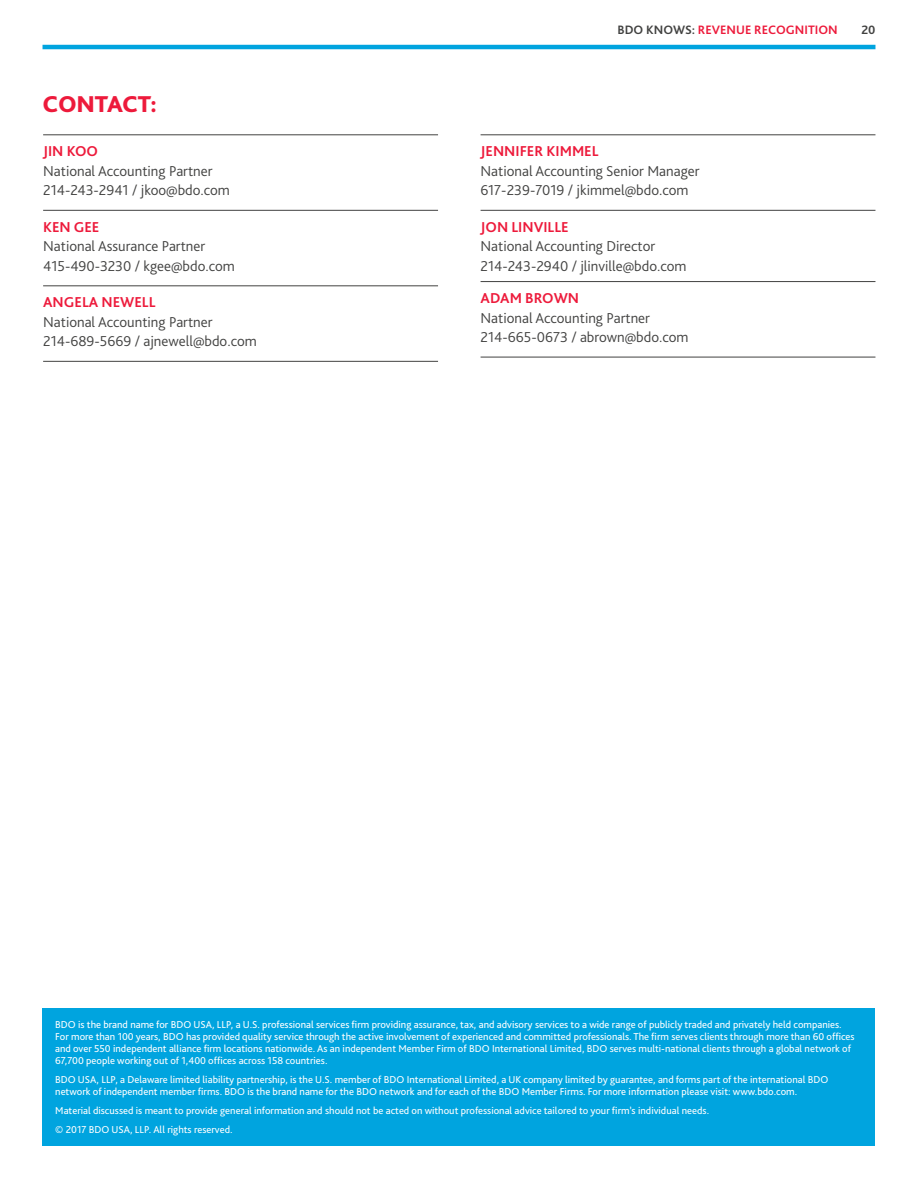
<style>
.page{position:relative;width:918px;height:1188px;background:#fff}
.page>*{position:absolute;margin:0;border:0;box-sizing:border-box;transform-origin:0 0}
.t1{font:800 24px "Bliss Pro";letter-spacing:-.005em;color:#ed1a3b}
.t2{font:300 15px/19.5px "Bliss Pro";color:#424241}
.t3{font:700 15px "Bliss Pro";color:#ed1a3b}
.t4{font:700 12.75px "Bliss Pro";color:#ed1a3b}
.t5{font:700 12.75px "Bliss Pro";color:#424241}
.t6{font:10.5px/12px "Bliss Pro";color:#fff}
.s1{color:#424241}
</style>
<div class="page">
<hr style="left:43px;top:45px;width:832px;height:4px;background:#00a4df">
<div style="left:43px;top:1008px;width:832px;height:137px;background:#00a4df"></div>
<hr style="left:43px;top:134px;width:395px;height:1px;background:#424241">
<hr style="left:43px;top:210px;width:395px;height:1px;background:#424241">
<hr style="left:43px;top:285px;width:395px;height:1px;background:#424241">
<hr style="left:43px;top:361px;width:395px;height:1px;background:#424241">
<hr style="left:481px;top:134px;width:394px;height:1px;background:#424241">
<hr style="left:481px;top:210px;width:394px;height:1px;background:#424241">
<hr style="left:481px;top:281px;width:394px;height:1px;background:#424241">
<hr style="left:481px;top:357px;width:394px;height:1px;background:#424241">
<h1 class="t1" style="left:43px;top:89px;width:116px">CONTACT:</h1>
<h2 class="t3" style="left:43px;top:142px;width:56px">JIN KOO</h2>
<h2 class="t2" style="left:43px;top:161px;width:188px">National Accounting Partner<br>214-243-2941 / jkoo@bdo.com</h2>
<h2 class="t3" style="left:43px;top:218px;width:58px">KEN GEE</h2>
<h2 class="t2" style="left:43px;top:236px;width:193px">National Assurance Partner<br>415-490-3230 / kgee@bdo.com</h2>
<h2 class="t3" style="left:43px;top:293px;width:114px">ANGELA NEWELL</h2>
<h2 class="t2" style="left:43px;top:312px;width:215px">National Accounting Partner<br>214-689-5669 / ajnewell@bdo.com</h2>
<p class="t4" style="left:618px;top:22px;width:222px"><span class="s1">BDO KNOWS:</span> REVENUE RECOGNITION</p>
<p class="t5" style="left:861px;top:22px;width:16px">20</p>
<h2 class="t3" style="left:481px;top:142px;width:120px">JENNIFER KIMMEL</h2>
<h2 class="t2" style="left:481px;top:161px;width:220px">National Accounting Senior Manager<br>617-239-7019 / jkimmel@bdo.com</h2>
<h2 class="t3" style="left:481px;top:218px;width:90px">JON LINVILLE</h2>
<h2 class="t2" style="left:481px;top:236px;width:207px">National Accounting Director<br>214-243-2940 / jlinville@bdo.com</h2>
<h2 class="t3" style="left:481px;top:289px;width:100px">ADAM BROWN</h2>
<h2 class="t2" style="left:481px;top:308px;width:210px">National Accounting Partner<br>214-665-0673 / abrown@bdo.com</h2>
<p class="t6" style="left:55px;top:1019px;width:801px">BDO is the brand name for BDO USA, LLP, a U.S. professional services firm providing assurance, tax, and advisory services to a wide range of publicly traded and privately held companies.<br>For more than 100 years, BDO has provided quality service through the active involvement of experienced and committed professionals. The firm serves clients through more than 60 offices and over 550 independent alliance firm locations nationwide. As an independent Member Firm of BDO International Limited, BDO serves multi-national clients through a global network of 67,700 people working out of 1,400 offices across 158 countries.</p>
<p class="t6" style="left:55px;top:1073px;width:775px">BDO USA, LLP, a Delaware limited liability partnership, is the U.S. member of BDO International Limited, a UK company limited by guarantee, and forms part of the international BDO network of independent member firms. BDO is the brand name for the BDO network and for each of the BDO Member Firms. For more information please visit: www.bdo.com.</p>
<p class="t6" style="left:55px;top:1101px;width:655px;line-height:18.8px">Material discussed is meant to provide general information and should not be acted on without professional advice tailored to your firm’s individual needs. © 2017 BDO USA, LLP. All rights reserved.</p>
</div>
